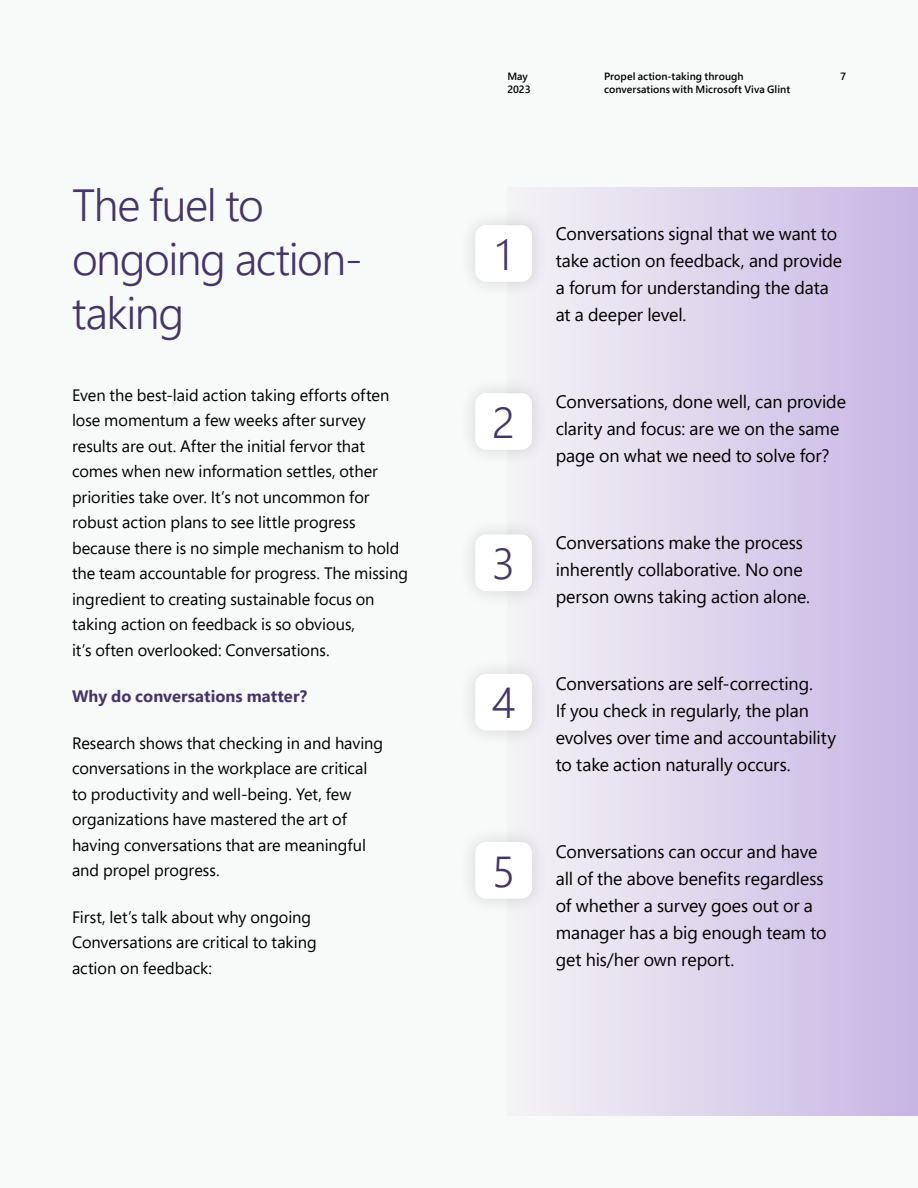
<style>
.page{position:relative;width:918px;height:1188px;background:#f8fafa}
.page>*{position:absolute;margin:0;border:0;box-sizing:border-box;transform-origin:0 0}
.H2{font:300 45px/54px "Segoe Pro";letter-spacing:-.03em;color:#463668}
.H4{font:300 43.2px "Segoe Pro";color:#463668}
.Body_copy{font:18px/27px "Segoe Pro";letter-spacing:-.005em;color:#000}
.Body_copy-2{font:16.5px/25.5px "Segoe Pro";color:#000}
.Body_copy-3{font:700 16.5px "Segoe Pro";letter-spacing:.005em;color:#463668}
.Page_Header{font:600 10.5px/13.5px "Segoe Pro";letter-spacing:.005em;color:#000}
.Page{font:600 10.5px "Segoe Pro";color:#000}
</style>
<div class="page">
<div style="left:507px;top:188px;width:411px;height:928px;background:linear-gradient(to right,#f4f4f5,#c6b6e4)"></div>
<div style="left:459px;top:208px;width:90px;height:90px;background:#f0eff3"></div>
<div style="left:475px;top:225px;width:57px;height:57px;background:#fff;border-radius:11px"></div>
<div style="left:459px;top:376px;width:90px;height:90px;background:#f0eff3"></div>
<div style="left:475px;top:393px;width:57px;height:57px;background:#fff;border-radius:11px"></div>
<div style="left:459px;top:517px;width:90px;height:91px;background:#f0eff3"></div>
<div style="left:475px;top:534px;width:57px;height:57px;background:#fff;border-radius:11px"></div>
<div style="left:459px;top:657px;width:90px;height:90px;background:#f0eff3"></div>
<div style="left:475px;top:674px;width:57px;height:57px;background:#fff;border-radius:11px"></div>
<div style="left:459px;top:825px;width:90px;height:90px;background:#f0eff3"></div>
<div style="left:475px;top:842px;width:57px;height:57px;background:#fff;border-radius:11px"></div>
<p class="H2" style="left:72px;top:177px;width:292px">The fuel to ongoing action&shy;taking</p>
<p class="Body_copy-2" style="left:72px;top:382px;width:338px">Even the best-laid action taking efforts often lose momentum a few weeks after survey results are out. After the initial fervor that comes when new information settles, other priorities take over. It’s not uncommon for robust action plans to see little progress because there is no simple mechanism to hold the team accountable for progress. The missing ingredient to creating sustainable focus on taking action on feedback is so obvious,<br>it’s often overlooked: Conversations.</p>
<p class="Body_copy-3" style="left:72px;top:685px;width:236px">Why do conversations matter?</p>
<p class="Body_copy-2" style="left:72px;top:730px;width:313px">Research shows that checking in and having conversations in the workplace are critical to productivity and well-being. Yet, few organizations have mastered the art of having conversations that are meaningful and propel progress.</p>
<p class="Body_copy-2" style="left:72px;top:904px;width:246px">First, let’s talk about why ongoing<br>Conversations are critical to taking action on feedback:</p>
<p class="Page_Header" style="left:507px;top:69px;width:25px">May<br>2023</p>
<p class="Page_Header" style="left:604px;top:69px;width:188px">Propel action-taking through conversations with Microsoft Viva Glint</p>
<p class="Page" style="left:840px;top:69px;width:7px">7</p>
<p class="H4" style="left:496px;top:225px;width:18px">1</p>
<p class="H4" style="left:492px;top:393px;width:24px">2</p>
<p class="H4" style="left:492px;top:534px;width:24px">3</p>
<p class="H4" style="left:492px;top:673px;width:25px">4</p>
<p class="H4" style="left:492px;top:842px;width:24px">5</p>
<p class="Body_copy" style="left:556px;top:220px;width:288px">Conversations signal that we want to take action on feedback, and provide a forum for understanding the data at a deeper level.</p>
<p class="Body_copy" style="left:556px;top:388px;width:292px">Conversations, done well, can provide clarity and focus: are we on the same page on what we need to solve for?</p>
<p class="Body_copy" style="left:556px;top:529px;width:256px">Conversations make the process inherently collaborative. No one person owns taking action alone.</p>
<p class="Body_copy" style="left:556px;top:670px;width:282px">Conversations are self-correcting.<br>If you check in regularly, the plan evolves over time and accountability to take action naturally occurs.</p>
<p class="Body_copy" style="left:556px;top:838px;width:272px">Conversations can occur and have all of the above benefits regardless of whether a survey goes out or a manager has a big enough team to get his/her own report.</p>
</div>
